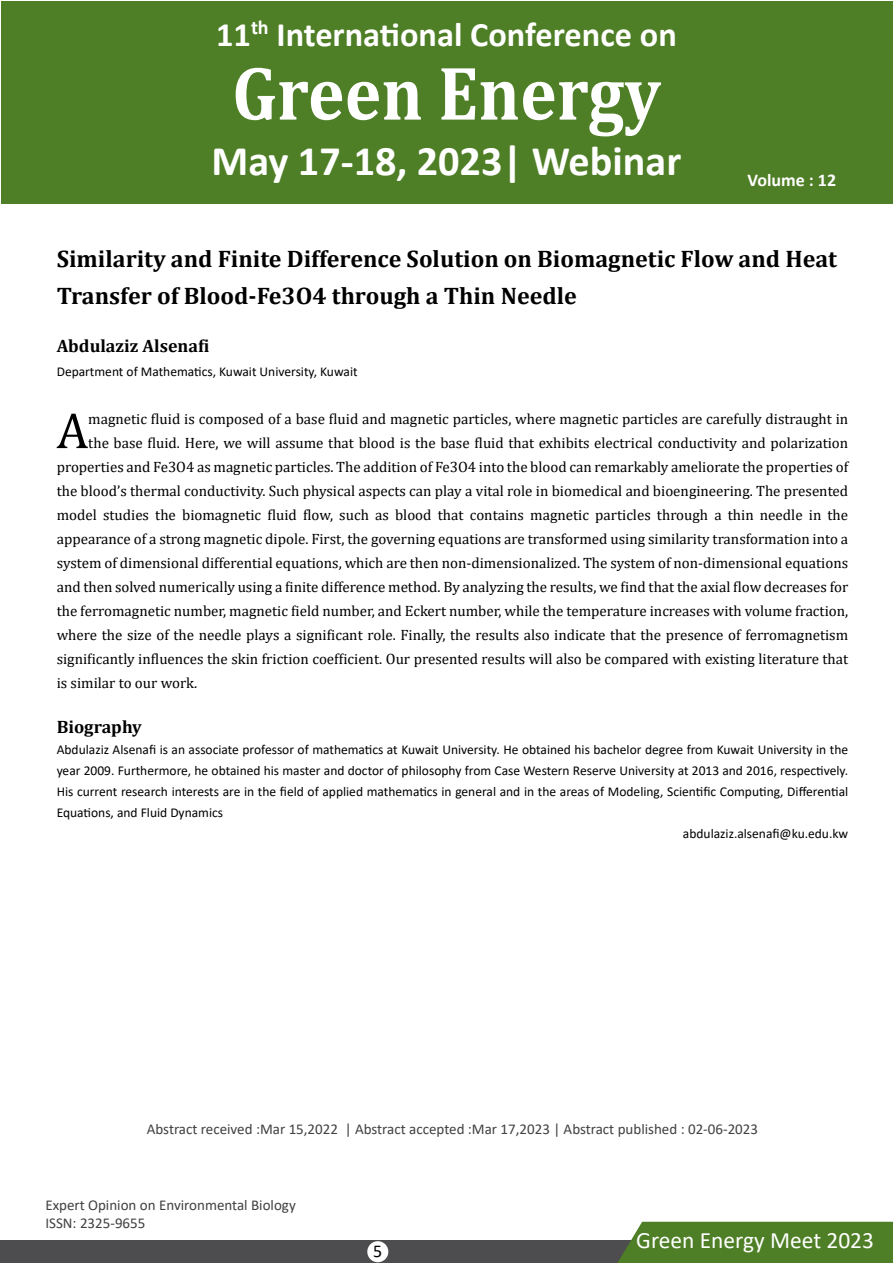
<style>
.page{position:relative;width:893px;height:1263px;background:#fff}
.page>*{position:absolute;margin:0;border:0;box-sizing:border-box;transform-origin:0 0}
.t1{font:700 76.8px "Cambria";color:#fff;scale:.9 1}
.t2{font:51px "Cambria";color:#000}
.t3{font:700 42.3px "Calibri";color:#fff}
.t4{font:700 34.35px "Calibri";color:#fff}
.t5{font:700 24px/37.5px "Cambria";color:#000}
.t6{font:23.4px "Calibri";color:#fff}
.t7{font:700 18px "Cambria";color:#000}
.t8{font:700 18px "Calibri";color:#fff}
.t9{font:18px "Calibri";color:#000}
.t10{font:15px "Cambria";color:#000}
.t11{font:15px/18px "Calibri";color:#414042}
.t12{font:13.5px "Calibri";color:#000}
</style>
<div class="page">
<div style="left:1px;top:1px;width:891px;height:202px;background:#4e7e25"></div>
<div style="left:0;top:1240px;width:668px;height:23px;background:#4d4d4f"></div>
<div style="left:617px;top:1222px;width:276px;height:41px;background:#4e7e25"></div>
<div style="left:367px;top:1241px;width:21px;height:21px;background:#fff;border-radius:50%"></div>
<h3 class="t4" style="left:216px;top:10px;width:462px">11<sup>th</sup> International Conference on</h3>
<h1 class="t1" style="left:232px;top:39px;width:478px">Green Energy</h1>
<h3 class="t3" style="left:212px;top:131px;width:471px">May 17-18, 2023| Webinar</h3>
<p class="t8" style="left:748px;top:168px;width:90px">Volume : 12</p>
<h3 class="t5" style="left:57px;top:239px;width:782px">Similarity and Finite Difference Solution on Biomagnetic Flow and Heat<br>Transfer of Blood-Fe3O4 through a Thin Needle</h3>
<p class="t7" style="left:57px;top:333px;width:154px">Abdulaziz Alsenafi</p>
<p class="t12" style="left:57px;top:362px;width:302px">Department of Mathematics, Kuwait University, Kuwait</p>
<h2 class="t2" style="left:57px;top:401px;width:33px">A</h2>
<p class="t10" style="left:88px;top:410px;width:761px">magnetic fluid is composed of a base fluid and magnetic particles, where magnetic particles are carefully distraught in</p>
<p class="t10" style="left:88px;top:434px;width:761px">the base fluid. Here, we will assume that blood is the base fluid that exhibits electrical conductivity and polarization</p>
<p class="t10" style="left:57px;top:458px;width:793px">properties and Fe3O4 as magnetic particles. The addition of Fe3O4 into the blood can remarkably ameliorate the properties of</p>
<p class="t10" style="left:57px;top:482px;width:793px">the blood’s thermal conductivity. Such physical aspects can play a vital role in biomedical and bioengineering. The presented</p>
<p class="t10" style="left:57px;top:506px;width:793px">model studies the biomagnetic fluid flow, such as blood that contains magnetic particles through a thin needle in the</p>
<p class="t10" style="left:57px;top:530px;width:793px">appearance of a strong magnetic dipole. First, the governing equations are transformed using similarity transformation into a</p>
<p class="t10" style="left:57px;top:554px;width:793px">system of dimensional differential equations, which are then non-dimensionalized. The system of non-dimensional equations</p>
<p class="t10" style="left:57px;top:578px;width:793px">and then solved numerically using a finite difference method. By analyzing the results, we find that the axial flow decreases for</p>
<p class="t10" style="left:57px;top:602px;width:793px">the ferromagnetic number, magnetic field number, and Eckert number, while the temperature increases with volume fraction,</p>
<p class="t10" style="left:57px;top:626px;width:793px">where the size of the needle plays a significant role. Finally, the results also indicate that the presence of ferromagnetism</p>
<p class="t10" style="left:57px;top:650px;width:793px">significantly influences the skin friction coefficient. Our presented results will also be compared with existing literature that</p>
<p class="t10" style="left:57px;top:674px;width:142px">is similar to our work.</p>
<p class="t7" style="left:57px;top:714px;width:87px">Biography</p>
<p class="t12" style="left:57px;top:740px;width:793px">Abdulaziz Alsenafi is an associate professor of mathematics at Kuwait University. He obtained his bachelor degree from Kuwait University in the</p>
<p class="t12" style="left:57px;top:761px;width:793px">year 2009. Furthermore, he obtained his master and doctor of philosophy from Case Western Reserve University at 2013 and 2016, respectively.</p>
<p class="t12" style="left:57px;top:782px;width:793px">His current research interests are in the field of applied mathematics in general and in the areas of Modeling, Scientific Computing, Differential</p>
<p class="t12" style="left:57px;top:803px;width:168px">Equations, and Fluid Dynamics</p>
<p class="t12" style="left:683px;top:824px;width:167px">abdulaziz.alsenafi@ku.edu.kw</p>
<p class="t11" style="left:147px;top:1119px;width:613px">Abstract received :Mar 15,2022 | Abstract accepted :Mar 17,2023 | Abstract published : 02-06-2023</p>
<p class="t11" style="left:45px;top:1196px;width:252px">Expert Opinion on Environmental Biology<br>ISSN: 2325-9655</p>
<p class="t9" style="left:373px;top:1239px;width:11px">5</p>
<h3 class="t6" style="left:636px;top:1224px;width:239px">Green Energy Meet 2023</h3>
</div>
